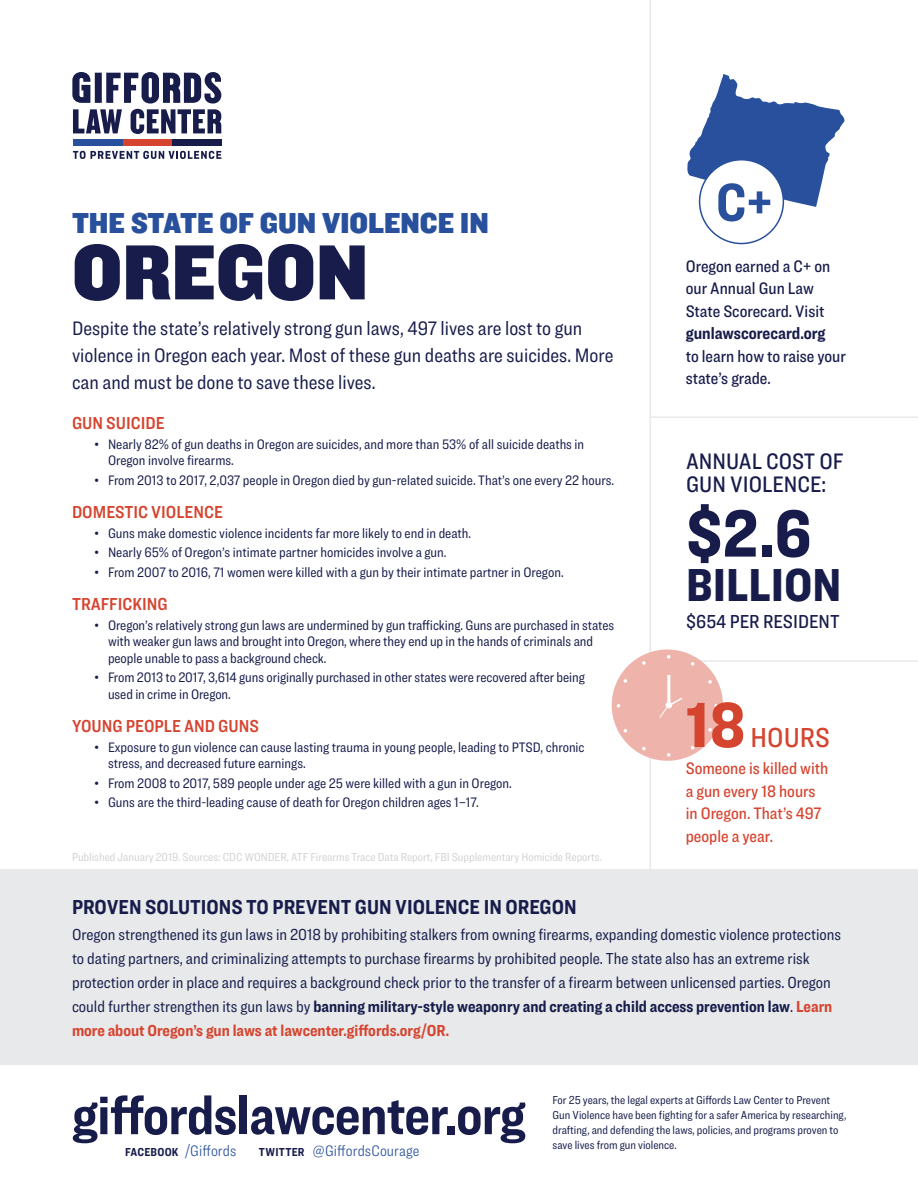
<style>
.page{position:relative;width:918px;height:1188px;background:#fff}
.page>*{position:absolute;margin:0;border:0;box-sizing:border-box;transform-origin:0 0}
.State_Name_Header{font:81px "Knockout 71 Full Middlewt";color:#171c4b}
.t1{font:900 69px "Ringside Condensed";color:#171c4b}
.t2{font:900 66px "Ringside Condensed";color:#d5442f}
.t3{font:700 56.1px "Ringside Condensed";letter-spacing:-.01em;color:#171c4b}
.t4{font:700 55.2px "Ringside Condensed";color:#28509c}
.t5{font:900 48px "Ringside Condensed";color:#171c4b}
.State_of_Gun_Violenc{font:30px "Knockout 71 Full Middlewt";color:#28509c}
.t6{font:500 28.5px "Ringside Condensed";color:#d5442f}
.t7{font:500 23.25px/23.7px "Ringside Condensed";color:#171c4b}
.Solutions_Header{font:700 21px "Ringside Condensed";color:#171c4b}
.Intro_Paragraph{font:20.25px/27px "Ringside Condensed";color:#171c4b}
.t8{font:500 19.5px "Ringside Condensed";color:#171c4b}
.Subheaders{font:18px "Ringside Condensed Semi";color:#d5442f}
.Intro_Paragraph-2{font:500 17.25px/22.5px "Ringside Condensed";color:#171c4b}
.t9{font:500 17.25px/22.5px "Ringside Condensed";color:#d5442f}
.Solutions_Paragraph{font:16.5px/24px "Ringside Condensed";color:#171c4b}
.t10{font:300 15.75px "Ringside Condensed";color:#28509c}
.t11{font:14.25px/16.5px "Ringside Condensed";color:#171c4b}
.t12{font:12px/15px "Ringside Condensed";color:#171c4b}
.Source_Line{font:12px "Ringside Condensed";color:#d1d3d4}
.s1{font-weight:700}
.s2{font-weight:700;color:#d5442f}
.s3{font-weight:700;font-size:12px;color:#171c4b}
</style>
<div class="page">
<hr style="left:650px;top:0;width:1px;height:1033px;background:#e8e9ea">
<hr style="left:651px;top:660px;width:267px;height:2px;background:#e8e9ea">
<hr style="left:650px;top:416px;width:268px;height:2px;background:#e8e9ea">
<svg style="left:73px;top:151px;width:148px;height:8px"></svg>
<div style="left:122px;top:139px;width:50px;height:7px;background:#d5442f"></div>
<div style="left:172px;top:139px;width:49px;height:7px;background:#171c4b"></div>
<div style="left:73px;top:139px;width:49px;height:7px;background:#28509c"></div>
<svg style="left:72px;top:72px;width:149px;height:62px"></svg>
<div style="left:0;top:869px;width:918px;height:196px;background:#e8e9ea"></div>
<div style="left:612px;top:650px;width:111px;height:111px;background:#eeb4ac;border-radius:50%"></div>
<svg style="left:667px;top:655px;width:4px;height:4px"></svg>
<svg style="left:691px;top:662px;width:3px;height:4px"></svg>
<svg style="left:708px;top:680px;width:4px;height:4px"></svg>
<svg style="left:714px;top:704px;width:4px;height:4px"></svg>
<svg style="left:642px;top:661px;width:4px;height:4px"></svg>
<svg style="left:624px;top:679px;width:3px;height:4px"></svg>
<svg style="left:617px;top:704px;width:3px;height:4px"></svg>
<svg style="left:624px;top:729px;width:3px;height:4px"></svg>
<svg style="left:642px;top:747px;width:4px;height:3px"></svg>
<svg style="left:667px;top:753px;width:4px;height:4px"></svg>
<svg style="left:708px;top:728px;width:4px;height:4px"></svg>
<hr style="left:667px;top:675px;width:3px;height:31px;background:#fff">
<svg style="left:659px;top:696px;width:23px;height:22px"></svg>
<svg style="left:687px;top:74px;width:158px;height:136px"></svg>
<div style="left:700px;top:160px;width:83px;height:84px;background:#fff;border-radius:50%"></div>
<div style="left:699px;top:159px;width:85px;height:85px;border:2px solid #28509c;border-radius:50%"></div>
<p class="State_of_Gun_Violenc" style="left:72px;top:203px;width:418px">THE STATE OF GUN VIOLENCE IN</p>
<p class="State_Name_Header" style="left:72px;top:218px;width:298px">OREGON</p>
<p class="Intro_Paragraph" style="left:72px;top:315px;width:543px">Despite the state’s relatively strong gun laws, 497 lives are lost to gun violence in Oregon each year. Most of these gun deaths are suicides. More can and must be done to save these lives.</p>
<p class="Subheaders" style="left:72px;top:410px;width:94px">GUN SUICIDE</p>
<p class="t11" style="left:108px;top:435px;width:478px;text-indent:-14px">• Nearly 82% of gun deaths in Oregon are suicides, and more than 53% of all suicide deaths in<br>Oregon involve firearms.</p>
<p class="t11" style="left:94px;top:471px;width:521px">• From 2013 to 2017, 2,037 people in Oregon died by gun-related suicide. That’s one every 22 hours.</p>
<p class="Subheaders" style="left:72px;top:499px;width:153px">DOMESTIC VIOLENCE</p>
<p class="t11" style="left:94px;top:524px;width:378px">• Guns make domestic violence incidents far more likely to end in death.</p>
<p class="t11" style="left:94px;top:544px;width:354px">• Nearly 65% of Oregon’s intimate partner homicides involve a gun.</p>
<p class="t11" style="left:94px;top:563px;width:471px">• From 2007 to 2016, 71 women were killed with a gun by their intimate partner in Oregon.</p>
<p class="Subheaders" style="left:72px;top:592px;width:97px">TRAFFICKING</p>
<p class="t11" style="left:108px;top:616px;width:508px;text-indent:-14px">• Oregon’s relatively strong gun laws are undermined by gun trafficking. Guns are purchased in states with weaker gun laws and brought into Oregon, where they end up in the hands of criminals and people unable to pass a background check.</p>
<p class="t11" style="left:108px;top:669px;width:478px;text-indent:-14px">• From 2013 to 2017, 3,614 guns originally purchased in other states were recovered after being used in crime in Oregon.</p>
<p class="Subheaders" style="left:72px;top:714px;width:188px">YOUNG PEOPLE AND GUNS</p>
<p class="t11" style="left:108px;top:739px;width:478px;text-indent:-14px">• Exposure to gun violence can cause lasting trauma in young people, leading to PTSD, chronic stress, and decreased future earnings.</p>
<p class="t11" style="left:94px;top:775px;width:419px">• From 2008 to 2017, 589 people under age 25 were killed with a gun in Oregon.</p>
<p class="t11" style="left:94px;top:794px;width:386px">• Guns are the third-leading cause of death for Oregon children ages 1–17.</p>
<p class="Source_Line" style="left:72px;top:849px;width:532px">Published January 2019. Sources: CDC WONDER, ATF Firearms Trace Data Report, FBI Supplementary Homicide Reports.</p>
<p class="t4" style="left:716px;top:163px;width:58px">C+</p>
<p class="Intro_Paragraph-2" style="left:686px;top:255px;width:162px">Oregon earned a C+ on our Annual Gun Law<br>State Scorecard. Visit <span class="s1">gunlawscorecard.org<br></span>to learn how to raise your state’s grade.</p>
<p class="t7" style="left:686px;top:449px;width:159px">ANNUAL COST OF<br>GUN VIOLENCE:</p>
<p class="t1" style="left:686px;top:484px;width:127px">$2.6</p>
<p class="t5" style="left:686px;top:551px;width:157px">BILLION</p>
<p class="t8" style="left:686px;top:608px;width:155px">$654 PER RESIDENT</p>
<p class="t2" style="left:686px;top:677px;width:61px">18</p>
<p class="t6" style="left:751px;top:718px;width:81px">HOURS</p>
<p class="t9" style="left:686px;top:757px;width:144px">Someone is killed with a gun every 18 hours in Oregon. That’s 497 people a year.</p>
<p class="Solutions_Header" style="left:72px;top:892px;width:506px">PROVEN SOLUTIONS TO PREVENT GUN VIOLENCE IN OREGON</p>
<p class="Solutions_Paragraph" style="left:72px;top:922px;width:771px">Oregon strengthened its gun laws in 2018 by prohibiting stalkers from owning firearms, expanding domestic violence protections to dating partners, and criminalizing attempts to purchase firearms by prohibited people. The state also has an extreme risk protection order in place and requires a background check prior to the transfer of a firearm between unlicensed parties. Oregon could further strengthen its gun laws by <span class="s1">banning military-style weaponry and creating a child access prevention law</span>. <span class="s2">Learn more about Oregon’s gun laws at lawcenter.giffords.org/OR.</span></p>
<h3 class="t3" style="left:72px;top:1076px;width:455px">giffordslawcenter.org</h3>
<p class="t10" style="left:125px;top:1141px;width:113px"><span class="s3">FACEBOOK</span> /Giffords</p>
<p class="t10" style="left:259px;top:1141px;width:162px"><span class="s3">TWITTER</span> @GiffordsCourage</p>
<p class="t12" style="left:553px;top:1092px;width:295px">For 25 years, the legal experts at Giffords Law Center to Prevent Gun Violence have been fighting for a safer America by researching, drafting, and defending the laws, policies, and programs proven to save lives from gun violence.</p>
</div>
